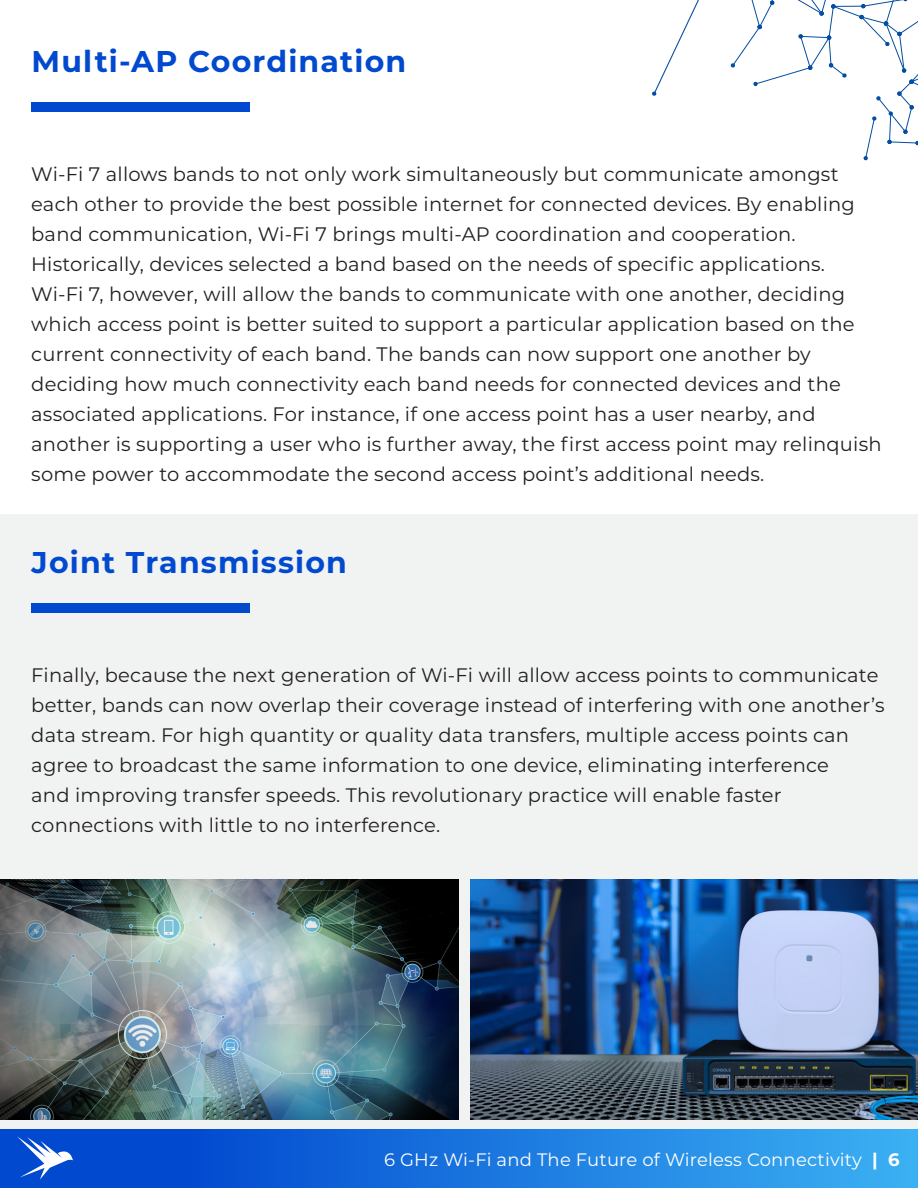
<style>
.page{position:relative;width:918px;height:1188px;background:#fff}
.page>*{position:absolute;margin:0;border:0;box-sizing:border-box;transform-origin:0 0}
.t1{font:700 30px "Montserrat";letter-spacing:.04em;color:#0149cf}
.t2{font:19.5px/30px "Montserrat";letter-spacing:.01em;color:#231f20}
.t3{font:18px "Montserrat";letter-spacing:.01em;color:#fff}
.s1{font-weight:700}
</style>
<div class="page">
<div style="left:0;top:515px;width:918px;height:638px;background:#f1f2f2"></div>
<div style="left:0;top:1130px;width:918px;height:58px;background:linear-gradient(to right,#0039c9,#3aaef2)"></div>
<img style="left:0;top:879px;width:459px;height:240px">
<img style="left:471px;top:879px;width:447px;height:240px">
<div style="left:31px;top:102px;width:218px;height:10px;background:#0149cf"></div>
<div style="left:31px;top:603px;width:218px;height:10px;background:#0149cf"></div>
<svg style="left:652px;top:0;width:47px;height:96px"></svg>
<svg style="left:731px;top:0;width:187px;height:160px"></svg>
<svg style="left:17px;top:1137px;width:56px;height:42px"></svg>
<h1 class="t1" style="left:32px;top:39px;width:376px">Multi-AP Coordination</h1>
<p class="t2" style="left:31px;top:159px;width:852px">Wi-Fi 7 allows bands to not only work simultaneously but communicate amongst each other to provide the best possible internet for connected devices. By enabling band communication, Wi-Fi 7 brings multi-AP coordination and cooperation.<br>Historically, devices selected a band based on the needs of specific applications.<br>Wi-Fi 7, however, will allow the bands to communicate with one another, deciding which access point is better suited to support a particular application based on the current connectivity of each band. The bands can now support one another by deciding how much connectivity each band needs for connected devices and the associated applications. For instance, if one access point has a user nearby, and another is supporting a user who is further away, the first access point may relinquish some power to accommodate the second access point’s additional needs.</p>
<h1 class="t1" style="left:32px;top:540px;width:317px">Joint Transmission</h1>
<p class="t2" style="left:31px;top:660px;width:855px">Finally, because the next generation of Wi-Fi will allow access points to communicate better, bands can now overlap their coverage instead of interfering with one another’s data stream. For high quantity or quality data transfers, multiple access points can agree to broadcast the same information to one device, eliminating interference<br>and improving transfer speeds. This revolutionary practice will enable faster connections with little to no interference.</p>
<p class="t3" style="left:384px;top:1147px;width:517px">6 GHz Wi-Fi and The Future of Wireless Connectivity <span class="s1">| 6</span></p>
</div>
